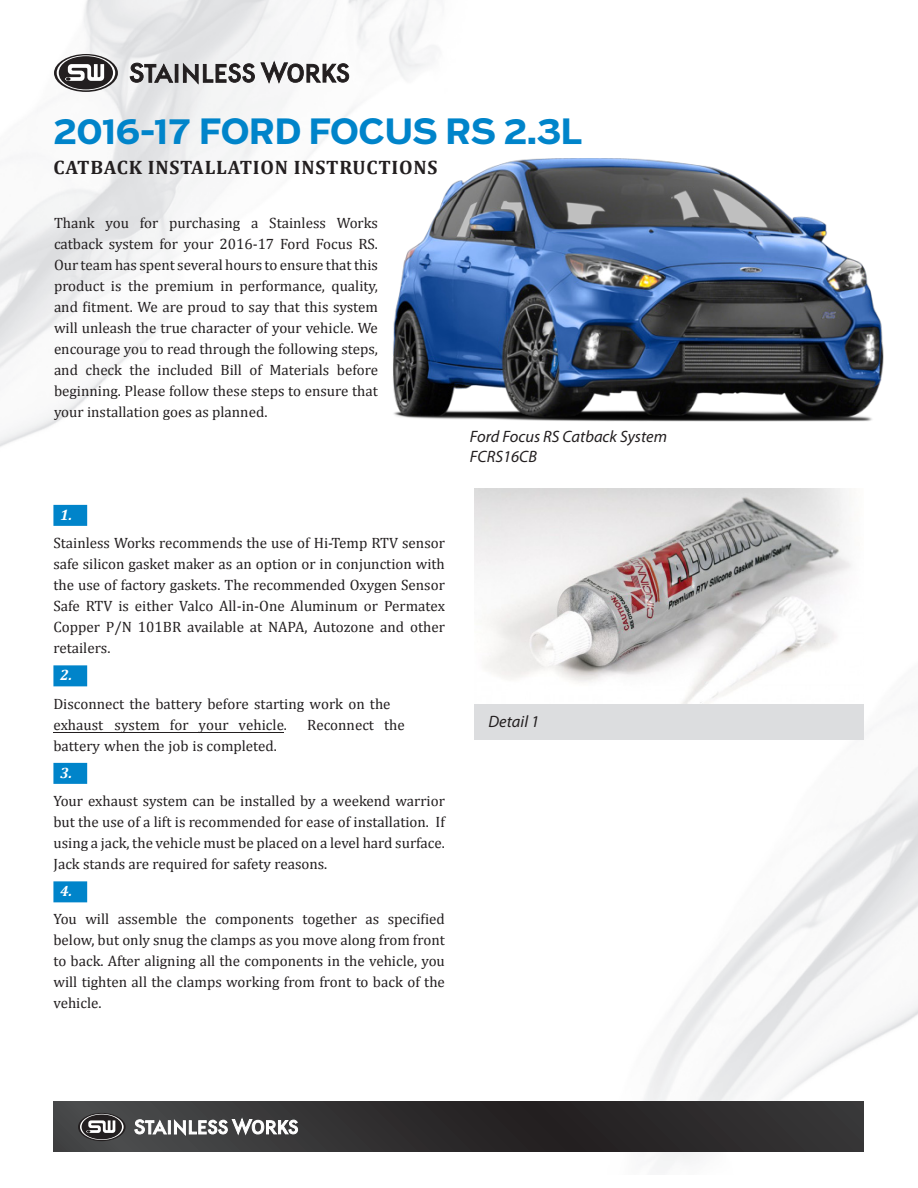
<style>
.page{position:relative;width:918px;height:1188px;background:#fff}
.page>*{position:absolute;margin:0;border:0;box-sizing:border-box;transform-origin:0 0}
.t1{font:700 34.5px "Antenna";color:#0084ca}
.t2{font:700 19.5px "Cambria";letter-spacing:.04em;color:#231f20}
.grey_photo_caption{font:italic 16.5px "Myriad Pro";color:#231f20}
.BODY_-_PARAGRAPH{font:15px/21px "Cambria";color:#231f20;text-align:justify}
.Body_-_Blue_Number{font:italic 700 15px "Cambria";color:#fff}
</style>
<div class="page">
<img style="left:0;top:0;width:918px;height:1168px">
<div style="left:53px;top:505px;width:34px;height:21px;background:#0084ca"></div>
<div style="left:53px;top:665px;width:34px;height:21px;background:#0084ca"></div>
<div style="left:53px;top:763px;width:34px;height:21px;background:#0084ca"></div>
<div style="left:53px;top:881px;width:34px;height:21px;background:#0084ca"></div>
<hr style="left:53px;top:732px;width:231px;height:1px;background:#231f20">
<svg style="left:130px;top:63px;width:43px;height:20px"></svg>
<div style="left:175px;top:64px;width:3px;height:18px;border:1px solid #231f20"></div>
<svg style="left:183px;top:63px;width:72px;height:21px"></svg>
<svg style="left:261px;top:61px;width:88px;height:22px"></svg>
<svg style="left:54px;top:54px;width:64px;height:38px"></svg>
<svg style="left:57px;top:55px;width:58px;height:35px"></svg>
<svg style="left:53px;top:1101px;width:811px;height:50px;background:#312f30"></svg>
<svg style="left:135px;top:1118px;width:163px;height:17px"></svg>
<svg style="left:78px;top:1113px;width:48px;height:28px"></svg>
<svg style="left:80px;top:1114px;width:44px;height:26px"></svg>
<img style="left:474px;top:488px;width:389px;height:216px">
<div style="left:474px;top:704px;width:390px;height:36px;background:#dcdddf"></div>
<img style="left:364px;top:159px;width:541px;height:262px">
<p class="t1" style="left:53px;top:116px;width:530px">2016-17 FORD FOCUS RS 2.3L</p>
<p class="t2" style="left:53px;top:155px;width:386px">CATBACK INSTALLATION INSTRUCTIONS</p>
<p class="BODY_-_PARAGRAPH" style="left:54px;top:212px;width:326px">Thank you for purchasing a Stainless Works catback system for your 2016-17 Ford Focus RS.<br>Our team has spent several hours to ensure that this product is the premium in performance, quality, and fitment. We are proud to say that this system will unleash the true character of your vehicle. We encourage you to read through the following steps, and check the included Bill of Materials before beginning. Please follow these steps to ensure that your installation goes as planned.</p>
<p class="Body_-_Blue_Number" style="left:60px;top:506px;width:13px">1.</p>
<p class="BODY_-_PARAGRAPH" style="left:53px;top:532px;width:393px">Stainless Works recommends the use of Hi-Temp RTV sensor safe silicon gasket maker as an option or in conjunction with the use of factory gaskets. The recommended Oxygen Sensor Safe RTV is either Valco All-in-One Aluminum or Permatex Copper P/N 101BR available at NAPA, Autozone and other retailers.</p>
<p class="Body_-_Blue_Number" style="left:60px;top:666px;width:13px">2.</p>
<p class="BODY_-_PARAGRAPH" style="left:53px;top:693px;width:339px">Disconnect the battery before starting work on the exhaust system for your vehicle.</p>
<p class="BODY_-_PARAGRAPH" style="left:307px;top:714px;width:99px">Reconnect the</p>
<p class="BODY_-_PARAGRAPH" style="left:53px;top:735px;width:225px">battery when the job is completed.</p>
<p class="Body_-_Blue_Number" style="left:60px;top:764px;width:13px">3.</p>
<p class="BODY_-_PARAGRAPH" style="left:53px;top:790px;width:393px">Your exhaust system can be installed by a weekend warrior but the use of a lift is recommended for ease of installation. If using a jack, the vehicle must be placed on a level hard surface.<br>Jack stands are required for safety reasons.</p>
<p class="Body_-_Blue_Number" style="left:60px;top:882px;width:13px">4.</p>
<p class="BODY_-_PARAGRAPH" style="left:53px;top:909px;width:393px">You will assemble the components together as specified below, but only snug the clamps as you move along from front to back. After aligning all the components in the vehicle, you will tighten all the clamps working from front to back of the vehicle.</p>
<p class="grey_photo_caption" style="left:470px;top:426px;width:199px">Ford Focus RS Catback System</p>
<p class="grey_photo_caption" style="left:470px;top:446px;width:69px">FCRS16CB</p>
<p class="grey_photo_caption" style="left:488px;top:711px;width:52px">Detail 1</p>
</div>
